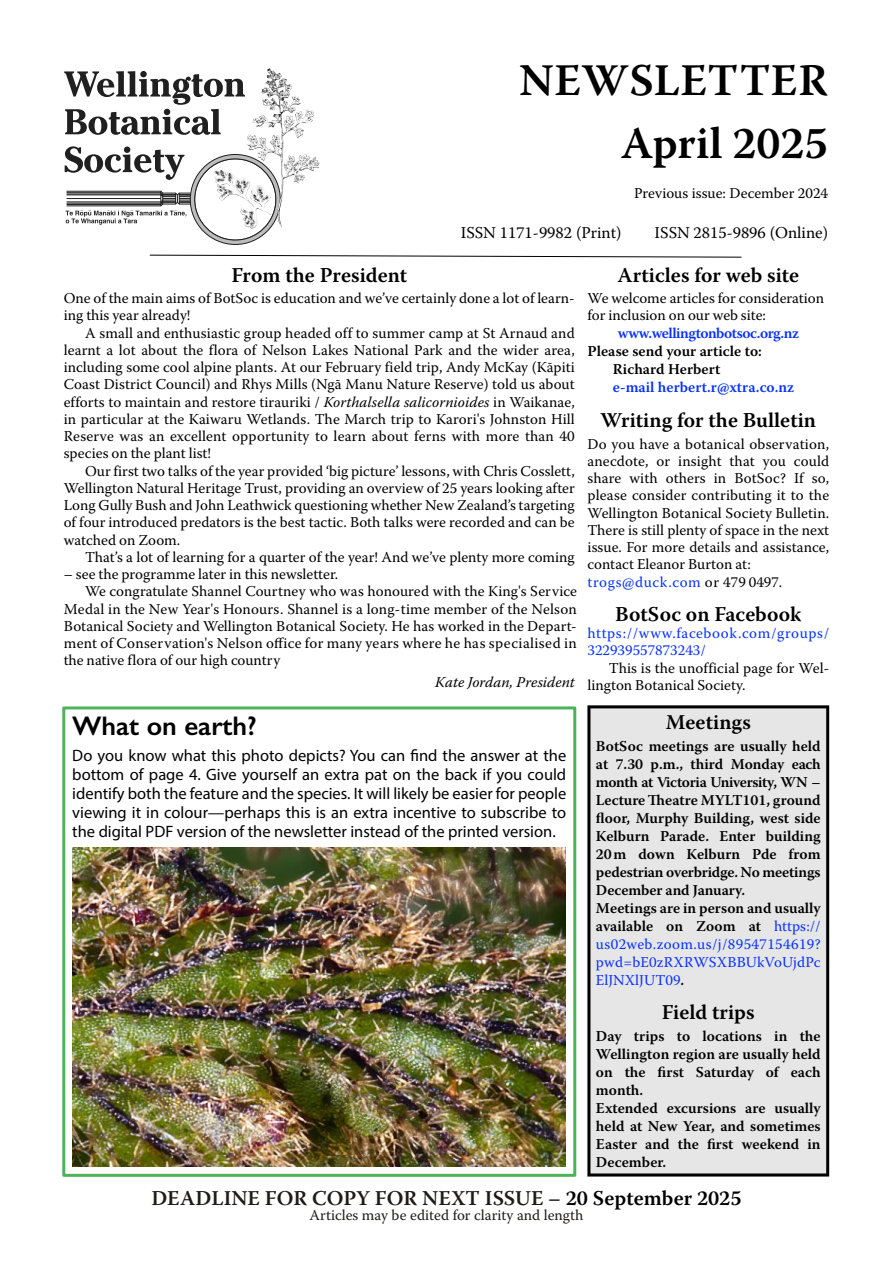
<style>
.page{position:relative;width:893px;height:1263px;background:#fff}
.page>*{position:absolute;margin:0;border:0;box-sizing:border-box;transform-origin:0 0}
.t1{font:600 45px/62.6px "Warnock Pro";letter-spacing:.01em;color:#000;text-align:right}
.t2{font:600 27px "Gill Sans";color:#000}
.t3{font:600 21px "Warnock Pro";color:#000}
.t4{font:600 21px "Warnock Pro";color:#1e1c1a}
.t5{font:16.5px/19px "Myriad Pro";color:#000;text-align:justify}
.t6{font:16.5px "Warnock Pro";color:#000}
.t7{font:15px/17.2px "Warnock Pro";color:#000}
.t8{font:600 15px/18px "Warnock Pro";color:#000}
.t9{font:15px/17.2px "Warnock Pro";letter-spacing:.03em;color:#0831ff}
.t10{font:15px "Warnock Pro";color:#1e1c1a}
.t11{font:600 15px "Warnock Pro";letter-spacing:-.02em;color:#0831ff}
.t12{font:600 15px "Warnock Pro";color:#0831ff}
.t13{font:italic 15px "Warnock Pro";color:#000}
.s1{font-style:italic}
.s2{color:#0831ff}
.s3{font-weight:400;color:#0831ff}
.s4{color:#000}
</style>
<div class="page">
<svg style="left:149px;top:254px;width:593px;height:4px"></svg>
<svg style="left:64px;top:71px;width:181px;height:64px"></svg>
<svg style="left:65px;top:146px;width:217px;height:98px"></svg>
<img style="left:280px;top:175px;width:25px;height:22px">
<img style="left:281px;top:171px;width:21px;height:4px">
<img style="left:281px;top:162px;width:39px;height:9px">
<img style="left:259px;top:158px;width:59px;height:4px">
<img style="left:258px;top:153px;width:58px;height:5px">
<img style="left:249px;top:149px;width:34px;height:4px">
<img style="left:247px;top:140px;width:37px;height:9px">
<img style="left:247px;top:136px;width:53px;height:4px">
<img style="left:248px;top:132px;width:55px;height:4px">
<img style="left:268px;top:127px;width:36px;height:5px">
<img style="left:256px;top:123px;width:44px;height:4px">
<img style="left:253px;top:117px;width:60px;height:6px">
<img style="left:259px;top:114px;width:55px;height:3px">
<img style="left:273px;top:110px;width:41px;height:4px">
<img style="left:264px;top:105px;width:32px;height:5px">
<img style="left:262px;top:97px;width:39px;height:8px">
<img style="left:262px;top:92px;width:34px;height:5px">
<img style="left:261px;top:88px;width:31px;height:4px">
<img style="left:264px;top:83px;width:28px;height:5px">
<img style="left:266px;top:68px;width:21px;height:15px">
<div style="left:587px;top:705px;width:242px;height:471px;background:#e6e6e6"></div>
<div style="left:62px;top:706px;width:514px;height:471px;border:3px solid #4db358"></div>
<img style="left:72px;top:848px;width:493px;height:318px">
<h1 class="t1" style="left:519px;top:54px;width:310px">NEWSLETTER<br>April 2025</h1>
<p class="t7" style="left:634px;top:185px;width:196px">Previous issue: December 2024</p>
<p class="t6" style="left:461px;top:226px;width:162px">ISSN 1171-9982 (Print)</p>
<p class="t6" style="left:654px;top:226px;width:175px">ISSN 2815-9896 (Online)</p>
<h3 class="t3" style="left:231px;top:266px;width:177px">From the President</h3>
<p class="t7" style="left:64px;top:291px;width:512px">One of the main aims of BotSoc is education and we’ve certainly done a lot of learn&shy;ing this year already!</p>
<p class="t7" style="left:64px;top:325px;width:513px;text-align:justify;text-indent:21px">A small and enthusiastic group headed off to summer camp at St Arnaud and learnt a lot about the flora of Nelson Lakes National Park and the wider area, including some cool alpine plants. At our February field trip, Andy McKay (Kāpiti Coast District Council) and Rhys Mills (Ngā Manu Nature Reserve) told us about efforts to maintain and restore tirauriki / <span class="s1">Korthalsella salicornioides</span> in Waikanae, in particular at the Kaiwaru Wetlands. The March trip to Karori's Johnston Hill Reserve was an excellent opportunity to learn about ferns with more than 40 species on the plant list!</p>
<p class="t7" style="left:64px;top:463px;width:512px;text-align:justify;text-indent:21px">Our first two talks of the year provided ‘big picture’ lessons, with Chris Cosslett, Wellington Natural Heritage Trust, providing an overview of 25 years looking after Long Gully Bush and John Leathwick questioning whether New Zealand’s targeting of four introduced predators is the best tactic. Both talks were recorded and can be watched on Zoom.</p>
<p class="t7" style="left:85px;top:550px;width:491px">That’s a lot of learning for a quarter of the year! And we’ve plenty more coming</p>
<p class="t7" style="left:64px;top:567px;width:276px">– see the programme later in this newsletter.</p>
<p class="t7" style="left:64px;top:584px;width:514px;text-align:justify;text-indent:21px">We congratulate Shannel Courtney who was honoured with the King's Service Medal in the New Year's Honours. Shannel is a long-time member of the Nelson Botanical Society and Wellington Botanical Society. He has worked in the Depart&shy;ment of Conservation's Nelson office for many years where he has specialised in the native flora of our high country</p>
<p class="t13" style="left:435px;top:676px;width:141px">Kate Jordan, President</p>
<h2 class="t2" style="left:72px;top:715px;width:186px">What on earth?</h2>
<p class="t5" style="left:72px;top:748px;width:495px">Do you know what this photo depicts? You can find the answer at the bottom of page 4. Give yourself an extra pat on the back if you could identify both the feature and the species. It will likely be easier for people viewing it in colour—perhaps this is an extra incentive to subscribe to the digital PDF version of the newsletter instead of the printed version.</p>
<h3 class="t3" style="left:617px;top:266px;width:183px">Articles for web site</h3>
<p class="t7" style="left:587px;top:291px;width:238px">We welcome articles for consideration for inclusion on our web site:</p>
<p class="t11" style="left:618px;top:327px;width:183px">www.wellingtonbotsoc.org.nz</p>
<p class="t8" style="left:613px;top:344px;width:150px;text-indent:-26px">Please send your article to:<br>Richard Herbert</p>
<p class="t12" style="left:613px;top:381px;width:183px">e-mail herbert.r@xtra.co.nz</p>
<h3 class="t3" style="left:600px;top:412px;width:217px">Writing for the Bulletin</h3>
<p class="t7" style="left:587px;top:436px;width:243px">Do you have a botanical observation, anecdote, or insight that you could share with others in BotSoc? If so, please consider contributing it to the Wellington Botanical Society Bulletin.<br>There is still plenty of space in the next issue. For more details and assistance, contact Eleanor Burton at: <span class="s2">trogs@duck.com</span> or 479 0497.</p>
<h3 class="t3" style="left:615px;top:605px;width:188px">BotSoc on Facebook</h3>
<p class="t9" style="left:587px;top:626px;width:243px">https://www.facebook.com/groups/<br>322939557873243/</p>
<p class="t7" style="left:587px;top:660px;width:243px;text-indent:21px">This is the unofficial page for Wel&shy;lington Botanical Society.</p>
<h3 class="t3" style="left:666px;top:713px;width:87px">Meetings</h3>
<p class="t8" style="left:596px;top:738px;width:226px">BotSoc meetings are usually held at 7.30 p.m., third Monday each month at Victoria University, WN –<br>Lecture Theatre MYLT101, ground floor, Murphy Building, west side<br>Kelburn Parade. Enter building<br>20 m down Kelburn Pde from pedestrian overbridge. No meetings<br>December and January.<br>Meetings are in person and usually available on Zoom at <span class="s3">https:// us02web.zoom.us/j/89547154619? pwd=bE0zRXRWSXBBUkVoUjdPc<br>ElJNXlJUT09</span>.</p>
<h3 class="t3" style="left:662px;top:1003px;width:94px">Field trips</h3>
<p class="t8" style="left:596px;top:1028px;width:226px">Day trips to locations in the<br>Wellington region are usually held on the first Saturday of each month.<br>Extended excursions are usually held at New Year, and sometimes<br>Easter and the first weekend in<br>December.</p>
<h3 class="t4" style="left:151px;top:1190px;width:592px">DEADLINE FOR COPY FOR NEXT ISSUE – <span class="s4">20 September 2025</span></h3>
<p class="t10" style="left:310px;top:1209px;width:275px">Articles may be edited for clarity and length</p>
</div>
